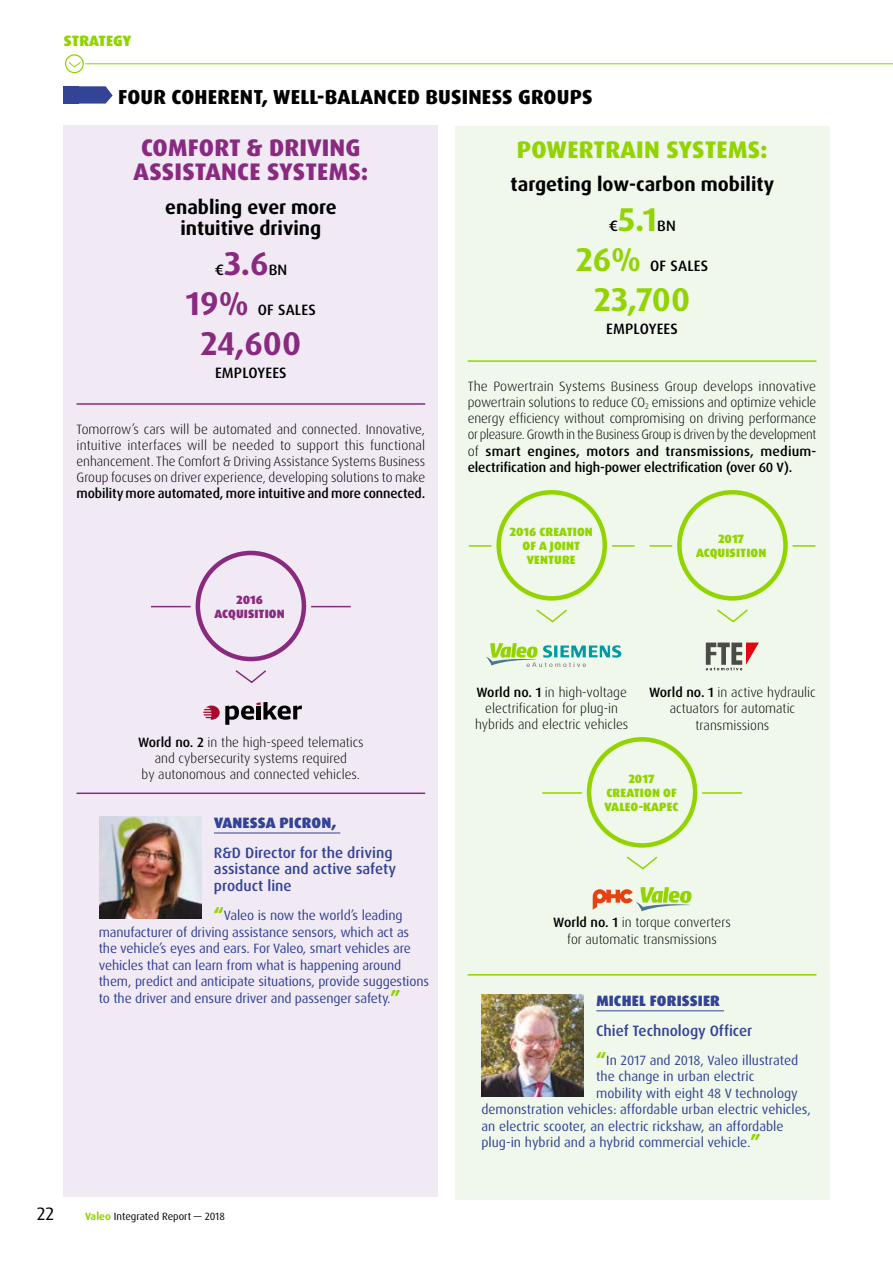
<style>
.page{position:relative;width:893px;height:1263px;background:#fff}
.page>*{position:absolute;margin:0;border:0;box-sizing:border-box;transform-origin:0 0}
.t1{font:700 33px "Dax OT";color:#892a80}
.t2{font:700 33px "Dax OT";color:#91d400}
.t3{font:800 24px/24px "Dax OT";letter-spacing:.01em;color:#892a80;text-align:center}
.t4{font:800 24px "Dax OT";letter-spacing:.01em;color:#91d400}
.t5{font:800 20.25px "Dax OT";letter-spacing:.01em;color:#000}
.t6{font:700 19.5px/21px "Dax OT";color:#000;text-align:center}
.t7{font:18px "Dax OT";color:#000}
.t8{font:500 15px/16.5px "Dax OT";color:#334395}
.t9{font:500 15px "Dax OT";letter-spacing:.01em;color:#000}
.t10{font:900 15px "Dax OT";letter-spacing:.01em;color:#334395}
.t11{font:900 15px "Dax OT";letter-spacing:.005em;color:#91d400}
.t12{font:300 13.5px/16.2px "Dax OT";color:#000;text-align:center}
.t13{font:13.5px/16.5px "Dax OT";letter-spacing:-.01em;color:#334395}
.t14{font:500 13.5px "Dax OT";letter-spacing:-.005em;color:#000}
.t15{font:900 12px/14.4px "Dax OT";letter-spacing:.01em;color:#91d400;text-align:center}
.t16{font:900 12px/14.4px "Dax OT";letter-spacing:.01em;color:#892a80;text-align:center}
.t17{font:10.5px "Dax OT";color:#000}
.s1{font-weight:700;font-size:33px;color:#892a80}
.s2{font-weight:500}
.s3{font-weight:900;font-size:16.5px;color:#91d400}
.s4{font-weight:700;color:#91d400}
.s5{font-weight:700;font-size:33px;color:#91d400}
</style>
<div class="page">
<hr style="left:64px;top:64px;width:829px;height:1px;background:#91d400">
<svg style="left:64px;top:53px;width:21px;height:21px"></svg>
<div style="left:65px;top:54px;width:19px;height:19px;border:1px solid #91d400;border-radius:50%"></div>
<svg style="left:68px;top:61px;width:13px;height:7px"></svg>
<div style="left:64px;top:125px;width:374px;height:1071px;background:#f1eaf4"></div>
<hr style="left:77px;top:403px;width:348px;height:1px;background:#892a80">
<hr style="left:151px;top:606px;width:200px;height:1px;background:#892a80">
<svg style="left:191px;top:546px;width:120px;height:120px"></svg>
<div style="left:198px;top:553px;width:106px;height:106px;background:#f1eaf4;border-radius:50%"></div>
<div style="left:196px;top:551px;width:110px;height:110px;border:4px solid #892a80;border-radius:50%"></div>
<svg style="left:235px;top:670px;width:31px;height:14px"></svg>
<svg style="left:203px;top:702px;width:99px;height:23px"></svg>
<hr style="left:77px;top:793px;width:348px;height:1px;background:#892a80">
<div style="left:455px;top:126px;width:374px;height:1073px;background:#eff8eb"></div>
<hr style="left:468px;top:361px;width:348px;height:1px;background:#91d400">
<hr style="left:469px;top:545px;width:166px;height:2px;background:#91d400">
<svg style="left:491px;top:485px;width:121px;height:121px"></svg>
<div style="left:499px;top:492px;width:106px;height:106px;background:#eff8eb;border-radius:50%"></div>
<div style="left:496px;top:490px;width:111px;height:111px;border:4px solid #91d400;border-radius:50%"></div>
<svg style="left:536px;top:609px;width:31px;height:14px"></svg>
<svg style="left:486px;top:643px;width:135px;height:24px"></svg>
<hr style="left:649px;top:545px;width:166px;height:2px;background:#91d400">
<svg style="left:672px;top:485px;width:121px;height:121px"></svg>
<div style="left:679px;top:492px;width:106px;height:106px;background:#eff8eb;border-radius:50%"></div>
<div style="left:677px;top:490px;width:111px;height:111px;border:4px solid #91d400;border-radius:50%"></div>
<svg style="left:717px;top:609px;width:31px;height:14px"></svg>
<svg style="left:706px;top:642px;width:53px;height:28px"></svg>
<hr style="left:542px;top:792px;width:200px;height:2px;background:#91d400">
<svg style="left:582px;top:732px;width:120px;height:121px"></svg>
<div style="left:589px;top:739px;width:106px;height:106px;background:#eff8eb;border-radius:50%"></div>
<div style="left:587px;top:737px;width:110px;height:111px;border:4px solid #91d400;border-radius:50%"></div>
<svg style="left:626px;top:856px;width:32px;height:14px"></svg>
<svg style="left:593px;top:887px;width:98px;height:24px"></svg>
<hr style="left:468px;top:974px;width:348px;height:1px;background:#91d400">
<div style="left:64px;top:86px;width:15px;height:18px;background:#334395"></div>
<svg style="left:79px;top:86px;width:34px;height:18px"></svg>
<hr style="left:596px;top:1010px;width:128px;height:1px;background:#334395">
<img style="left:481px;top:994px;width:102px;height:102px">
<hr style="left:214px;top:833px;width:126px;height:1px;background:#334395">
<img style="left:99px;top:817px;width:102px;height:102px">
<p class="t11" style="left:64px;top:31px;width:69px">STRATEGY</p>
<h3 class="t5" style="left:118px;top:83px;width:476px">FOUR COHERENT, WELL-BALANCED BUSINESS GROUPS</h3>
<h2 class="t3" style="left:134px;top:136px;width:236px">COMFORT &amp; DRIVING<br>ASSISTANCE SYSTEMS:</h2>
<h3 class="t6" style="left:165px;top:197px;width:173px">enabling ever more intuitive driving</h3>
<p class="t9" style="left:214px;top:260px;width:75px">€<span class="s1">3.6</span>BN</p>
<p class="t9" style="left:186px;top:300px;width:131px"><span class="s1">19%</span> OF SALES</p>
<h1 class="t1" style="left:200px;top:322px;width:102px">24,600</h1>
<p class="t9" style="left:215px;top:363px;width:73px">EMPLOYEES</p>
<p class="t12" style="left:77px;top:421px;width:350px;text-align:justify">Tomorrow’s cars will be automated and connected. Innovative, intuitive interfaces will be needed to support this functional enhancement. The Comfort &amp; Driving Assistance Systems Business Group focuses on driver experience, developing solutions to make</p>
<p class="t14" style="left:77px;top:485px;width:350px">mobility more automated, more intuitive and more connected.</p>
<p class="t16" style="left:214px;top:592px;width:72px">2016<br>ACQUISITION</p>
<p class="t12" style="left:138px;top:734px;width:227px"><span class="s2">World no. 2</span> in the high-speed telematics and cybersecurity systems required<br>by autonomous and connected vehicles.</p>
<p class="t10" style="left:214px;top:813px;width:124px">VANESSA PICRON,</p>
<p class="t8" style="left:214px;top:844px;width:184px">R&amp;D Director for the driving assistance and active safety product line</p>
<p class="t13" style="left:99px;top:907px;width:332px;text-indent:115px"><span class="s3">“</span>Valeo is now the world’s leading manufacturer of driving assistance sensors, which act as the vehicle’s eyes and ears. For Valeo, smart vehicles are vehicles that can learn from what is happening around them, predict and anticipate situations, provide suggestions to the driver and ensure driver and passenger safety.<span class="s3">”</span></p>
<h3 class="t7" style="left:37px;top:1202px;width:19px">22</h3>
<p class="t17" style="left:114px;top:1210px;width:113px">Integrated Report — 2018</p>
<p class="t17" style="left:85px;top:1210px;width:164px"><span class="s4">Valeo</span> Registration Document — 2018</p>
<h2 class="t4" style="left:517px;top:134px;width:252px">POWERTRAIN SYSTEMS:</h2>
<h3 class="t6" style="left:511px;top:174px;width:265px">targeting low-carbon mobility</h3>
<p class="t9" style="left:608px;top:216px;width:69px">€<span class="s5">5.1</span>BN</p>
<p class="t9" style="left:576px;top:256px;width:134px"><span class="s5">26%</span> OF SALES</p>
<h1 class="t2" style="left:594px;top:278px;width:98px">23,700</h1>
<p class="t9" style="left:606px;top:319px;width:73px">EMPLOYEES</p>
<p class="t12" style="left:468px;top:378px;width:350px;text-align:justify">The Powertrain Systems Business Group develops innovative powertrain solutions to reduce CO<sub>2</sub> emissions and optimize vehicle energy efficiency without compromising on driving performance or pleasure. Growth in the Business Group is driven by the development of <span class="s2">smart engines, motors and transmissions, medium&shy;electrification and high-power electrification (over 60 V).</span></p>
<p class="t15" style="left:509px;top:524px;width:85px">2016 CREATION<br>OF A JOINT<br>VENTURE</p>
<p class="t15" style="left:696px;top:532px;width:72px">2017<br>ACQUISITION</p>
<p class="t12" style="left:475px;top:684px;width:155px"><span class="s2">World no. 1</span> in high-voltage electrification for plug-in hybrids and electric vehicles</p>
<p class="t12" style="left:649px;top:684px;width:168px"><span class="s2">World no. 1</span> in active hydraulic actuators for automatic transmissions</p>
<p class="t15" style="left:604px;top:771px;width:76px">2017<br>CREATION OF<br>VALEO-KAPEC</p>
<p class="t12" style="left:553px;top:915px;width:179px"><span class="s2">World no. 1</span> in torque converters for automatic transmissions</p>
<p class="t10" style="left:596px;top:991px;width:125px">MICHEL FORISSIER</p>
<p class="t8" style="left:596px;top:1022px;width:157px">Chief Technology Officer</p>
<p class="t13" style="left:596px;top:1052px;width:203px"><span class="s3">“</span>In 2017 and 2018, Valeo illustrated</p>
<p class="t13" style="left:596px;top:1068px;width:160px">the change in urban electric</p>
<p class="t13" style="left:596px;top:1085px;width:203px">mobility with eight 48 V technology</p>
<p class="t13" style="left:481px;top:1101px;width:331px">demonstration vehicles: affordable urban electric vehicles,</p>
<p class="t13" style="left:481px;top:1118px;width:304px">an electric scooter, an electric rickshaw, an affordable</p>
<p class="t13" style="left:481px;top:1134px;width:281px">plug-in hybrid and a hybrid commercial vehicle.<span class="s3">”</span></p>
</div>
